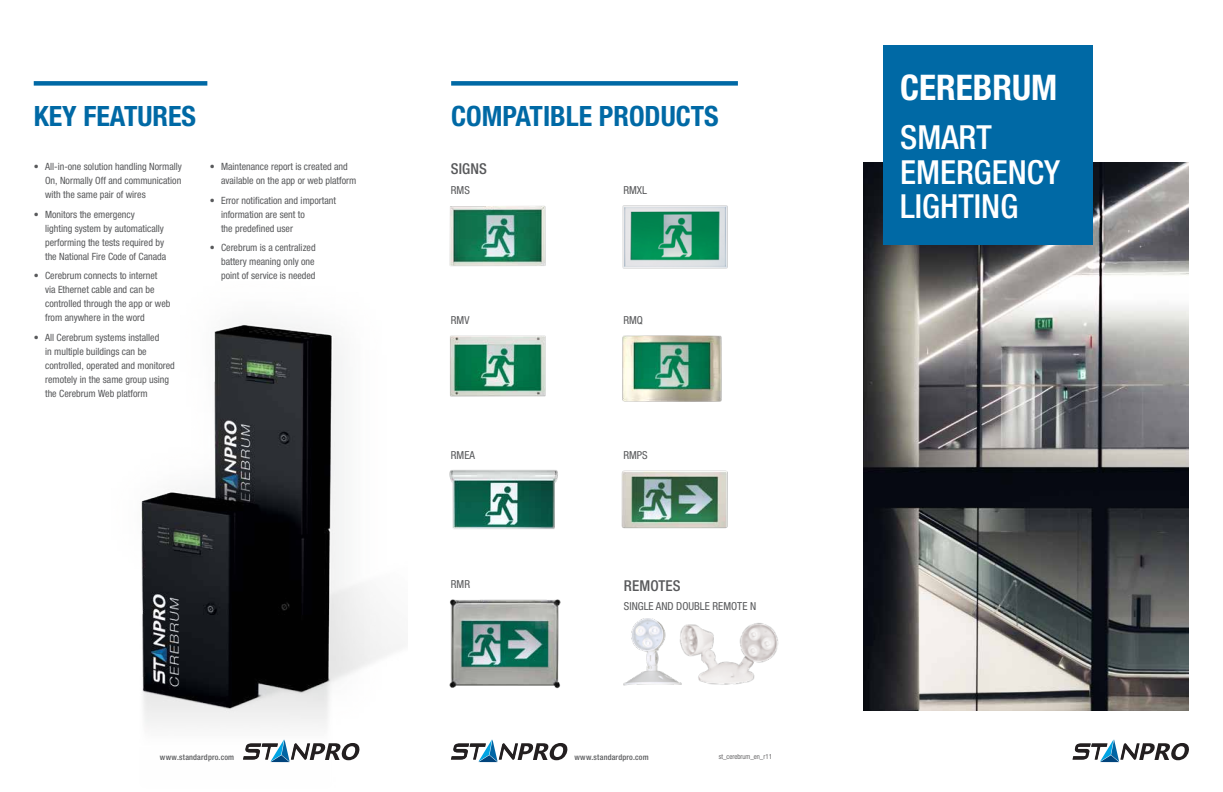
<style>
.page{position:relative;width:1223px;height:792px;background:#fff}
.page>*{position:absolute;margin:0;border:0;box-sizing:border-box;transform-origin:0 0}
.t1{font:700 condensed 35.3px "Helvetica Neue";color:#fff}
.t2{font:500 condensed 33.2px/34.3px "Helvetica Neue";color:#fff}
.t3{font:700 condensed 28px "Helvetica Neue";color:#0069a5}
.t4{font:500 condensed 15px "Helvetica Neue";letter-spacing:.01em;color:#58595b}
.t5{font:condensed 11px "Helvetica Neue";color:#58595b}
.t6{font:condensed 10px/14px "Helvetica Neue";color:#58595b}
.t7{font:500 condensed 8px "Helvetica Neue";letter-spacing:.025em;color:#58595b}
.t8{font:300 condensed 7px "Helvetica Neue";color:#414042}
</style>
<div class="page">
<img style="left:141px;top:320px;width:262px;height:443px">
<img style="left:863px;top:162px;width:326px;height:549px">
<div style="left:883px;top:45px;width:210px;height:200px;background:#0069a5"></div>
<svg style="left:1072px;top:739px;width:117px;height:23px"></svg>
<svg style="left:451px;top:739px;width:116px;height:23px"></svg>
<svg style="left:243px;top:739px;width:116px;height:23px"></svg>
<div style="left:451px;top:81px;width:287px;height:5px;background:#0069a5"></div>
<div style="left:34px;top:81px;width:173px;height:5px;background:#0069a5"></div>
<img style="left:449px;top:206px;width:97px;height:60px">
<img style="left:622px;top:205px;width:106px;height:63px">
<img style="left:690px;top:623px;width:89px;height:62px">
<img style="left:623px;top:618px;width:67px;height:68px">
<img style="left:449px;top:599px;width:112px;height:90px">
<img style="left:622px;top:335px;width:100px;height:67px">
<img style="left:450px;top:335px;width:96px;height:62px">
<img style="left:621px;top:470px;width:107px;height:59px">
<img style="left:449px;top:470px;width:109px;height:59px">
<h3 class="t3" style="left:34px;top:99px;width:164px">KEY FEATURES</h3>
<h3 class="t3" style="left:451px;top:99px;width:269px">COMPATIBLE PRODUCTS</h3>
<p class="t6" style="left:45px;top:159px;width:138px;text-align:justify;text-indent:-11px">• All-in-one solution handling Normally On, Normally Off and communication with the same pair of wires</p>
<p class="t6" style="left:45px;top:207px;width:123px;text-indent:-11px">• Monitors the emergency<br>lighting system by automatically performing the tests required by the National Fire Code of Canada</p>
<p class="t6" style="left:45px;top:269px;width:127px;text-indent:-11px">• Cerebrum connects to internet via Ethernet cable and can be controlled through the app or web from anywhere in the word</p>
<p class="t6" style="left:45px;top:330px;width:131px;text-indent:-11px">• All Cerebrum systems installed<br>in multiple buildings can be controlled, operated and monitored remotely in the same group using the Cerebrum Web platform</p>
<p class="t6" style="left:221px;top:159px;width:137px;text-indent:-11px">• Maintenance report is created and available on the app or web platform</p>
<p class="t6" style="left:221px;top:193px;width:117px;text-indent:-11px">• Error notification and important information are sent to<br>the predefined user</p>
<p class="t6" style="left:221px;top:241px;width:96px;text-align:justify;text-indent:-11px">• Cerebrum is a centralized battery meaning only one point of service is needed</p>
<h3 class="t4" style="left:451px;top:159px;width:38px">SIGNS</h3>
<p class="t5" style="left:451px;top:184px;width:20px">RMS</p>
<p class="t5" style="left:623px;top:184px;width:25px">RMXL</p>
<p class="t5" style="left:451px;top:314px;width:20px">RMV</p>
<p class="t5" style="left:623px;top:314px;width:21px">RMQ</p>
<p class="t5" style="left:451px;top:449px;width:26px">RMEA</p>
<p class="t5" style="left:623px;top:449px;width:26px">RMPS</p>
<p class="t5" style="left:451px;top:578px;width:21px">RMR</p>
<h3 class="t4" style="left:624px;top:577px;width:58px">REMOTES</h3>
<p class="t5" style="left:624px;top:600px;width:134px">SINGLE AND DOUBLE REMOTE N</p>
<p class="t7" style="left:160px;top:752px;width:76px">www.standardpro.com</p>
<p class="t7" style="left:574px;top:752px;width:76px">www.standardpro.com</p>
<p class="t8" style="left:718px;top:753px;width:55px">st_cerebrum_en_r11</p>
<h1 class="t1" style="left:900px;top:66px;width:159px">CEREBRUM</h1>
<h2 class="t2" style="left:900px;top:120px;width:161px">SMART<br>EMERGENCY<br>LIGHTING</h2>
</div>
